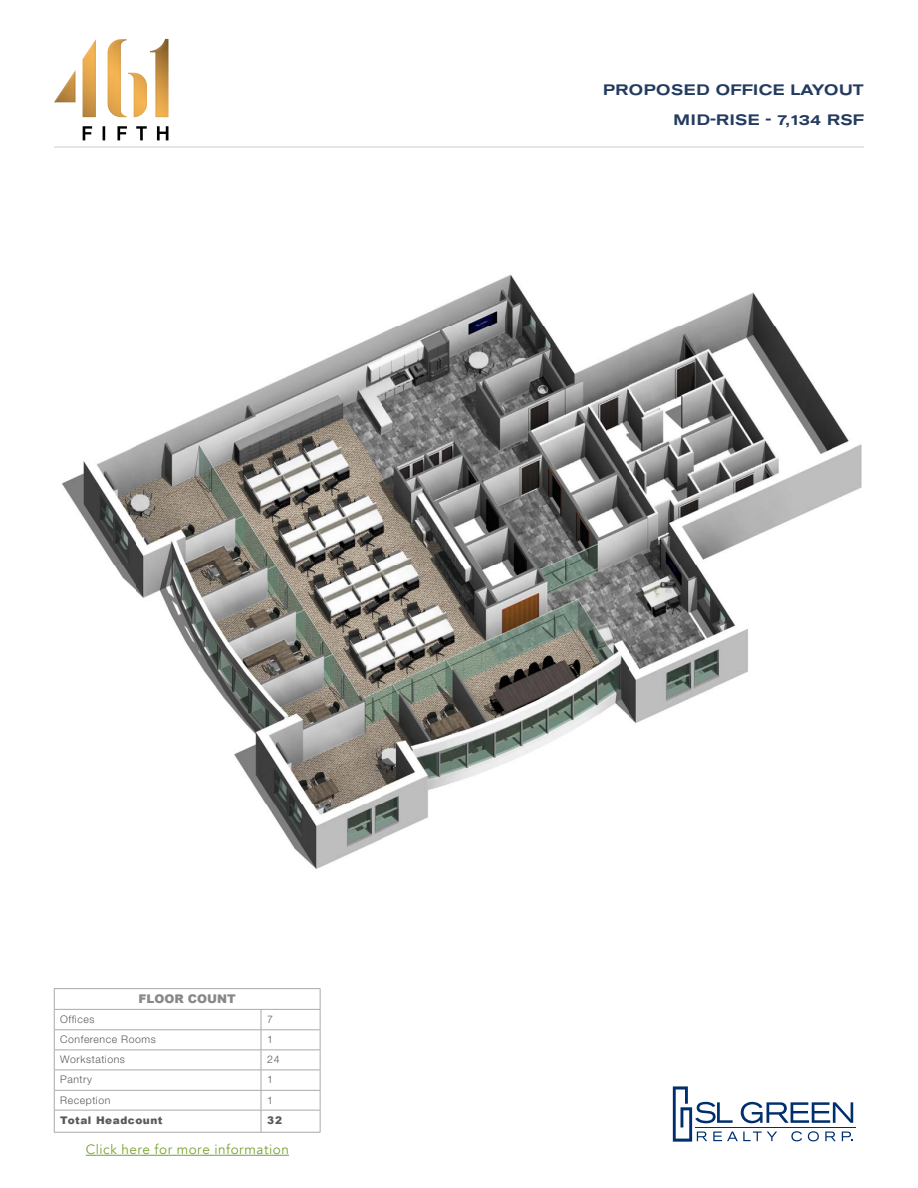
<style>
.page{position:relative;width:918px;height:1188px;background:#fff}
.page>*{position:absolute;margin:0;border:0;box-sizing:border-box;transform-origin:0 0}
.t1{font:500 expanded 15px/30px "Akzidenz Grotesk Pro";letter-spacing:.03em;color:#233b5e;text-align:right}
.t2{font:13.5px "Avenir";letter-spacing:.04em;color:#78a22f}
.t3{font:900 12px "Arial";color:#86888a}
.t4{font:300 10.5px "Helvetica Neue LT Std";letter-spacing:.05em;color:#58595b}
.t5{font:900 10.5px "Arial";letter-spacing:.05em;color:#58595b}
</style>
<div class="page">
<svg style="left:83px;top:126px;width:85px;height:14px"></svg>
<img style="left:83px;top:117px;width:85px;height:1px">
<img style="left:54px;top:39px;width:114px;height:78px">
<hr style="left:54px;top:147px;width:810px;height:1px;background:#ccc">
<svg style="left:673px;top:1086px;width:180px;height:56px"></svg>
<hr style="left:695px;top:1127px;width:160px;height:1px;background:#002f6e">
<hr style="left:54px;top:988px;width:207px;height:1px;background:#a7a9ac">
<hr style="left:261px;top:988px;width:59px;height:1px;background:#a7a9ac">
<svg style="left:54px;top:989px;width:267px;height:143px"></svg>
<hr style="left:54px;top:1132px;width:207px;height:1px;background:#a7a9ac">
<hr style="left:261px;top:1132px;width:59px;height:1px;background:#a7a9ac">
<img style="left:62px;top:274px;width:800px;height:595px">
<hr style="left:86px;top:1155px;width:203px;height:1px;background:#78a22f">
<h1 class="t1" style="left:603px;top:75px;width:262px">PROPOSED OFFICE LAYOUT<br>MID-RISE - 7,134 RSF</h1>
<p class="t3" style="left:139px;top:990px;width:99px">FLOOR COUNT</p>
<p class="t4" style="left:60px;top:1013px;width:36px">Offices</p>
<p class="t4" style="left:267px;top:1013px;width:7px">7</p>
<p class="t4" style="left:60px;top:1033px;width:97px">Conference Rooms</p>
<p class="t4" style="left:267px;top:1033px;width:7px">1</p>
<p class="t4" style="left:60px;top:1053px;width:66px">Workstations</p>
<p class="t4" style="left:267px;top:1053px;width:14px">24</p>
<p class="t4" style="left:60px;top:1073px;width:33px">Pantry</p>
<p class="t4" style="left:267px;top:1073px;width:7px">1</p>
<p class="t4" style="left:60px;top:1094px;width:52px">Reception</p>
<p class="t4" style="left:267px;top:1094px;width:7px">1</p>
<p class="t5" style="left:60px;top:1112px;width:104px">Total Headcount</p>
<p class="t5" style="left:267px;top:1112px;width:17px">32</p>
<p class="t2" style="left:86px;top:1142px;width:205px">Click here for more information</p>
</div>
